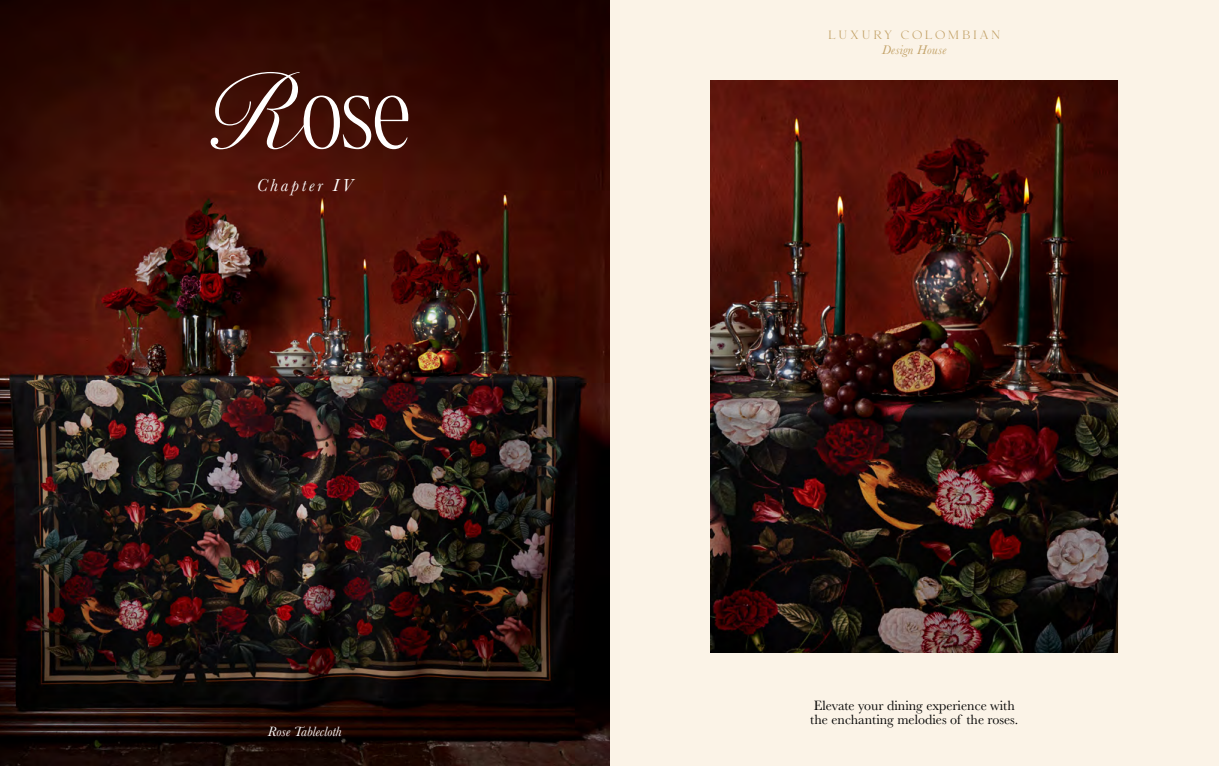
<style>
.page{position:relative;width:1219px;height:766px;background:#fff}
.page>*{position:absolute;margin:0;border:0;box-sizing:border-box;transform-origin:0 0}
.t1{font:300 106.1px "Marlide Display";color:#fff}
.t2{font:italic 18px "Baskerville";letter-spacing:.16em;color:#fff}
.t3{font:14px/14px "Baskerville";color:#000}
.t4{font:italic 14px "Baskerville";color:#fff}
.t5{font:italic 13px "Baskerville";letter-spacing:.02em;color:#c2a166}
.t6{font:12px "Selna";letter-spacing:.18em;color:#c2a166}
.s1{font-family:"Snell Roundhand";font-weight:400}
</style>
<div class="page">
<div style="left:0;top:0;width:1219px;height:765px;background:#fbf3e7"></div>
<img style="left:0;top:0;width:609px;height:765px">
<img style="left:711px;top:81px;width:406px;height:571px">
<h1 class="t1" style="left:200px;top:34px;width:211px"><span class="s1">R</span>ose</h1>
<p class="t2" style="left:257px;top:173px;width:97px">Chapter IV</p>
<p class="t4" style="left:268px;top:722px;width:75px">Rose Tablecloth</p>
<p class="t6" style="left:828px;top:27px;width:175px">LUXURY COLOMBIAN</p>
<p class="t5" style="left:882px;top:41px;width:66px">Design House</p>
<p class="t3" style="left:810px;top:698px;width:209px">Elevate your dining experience with the enchanting melodies of the roses.</p>
</div>
